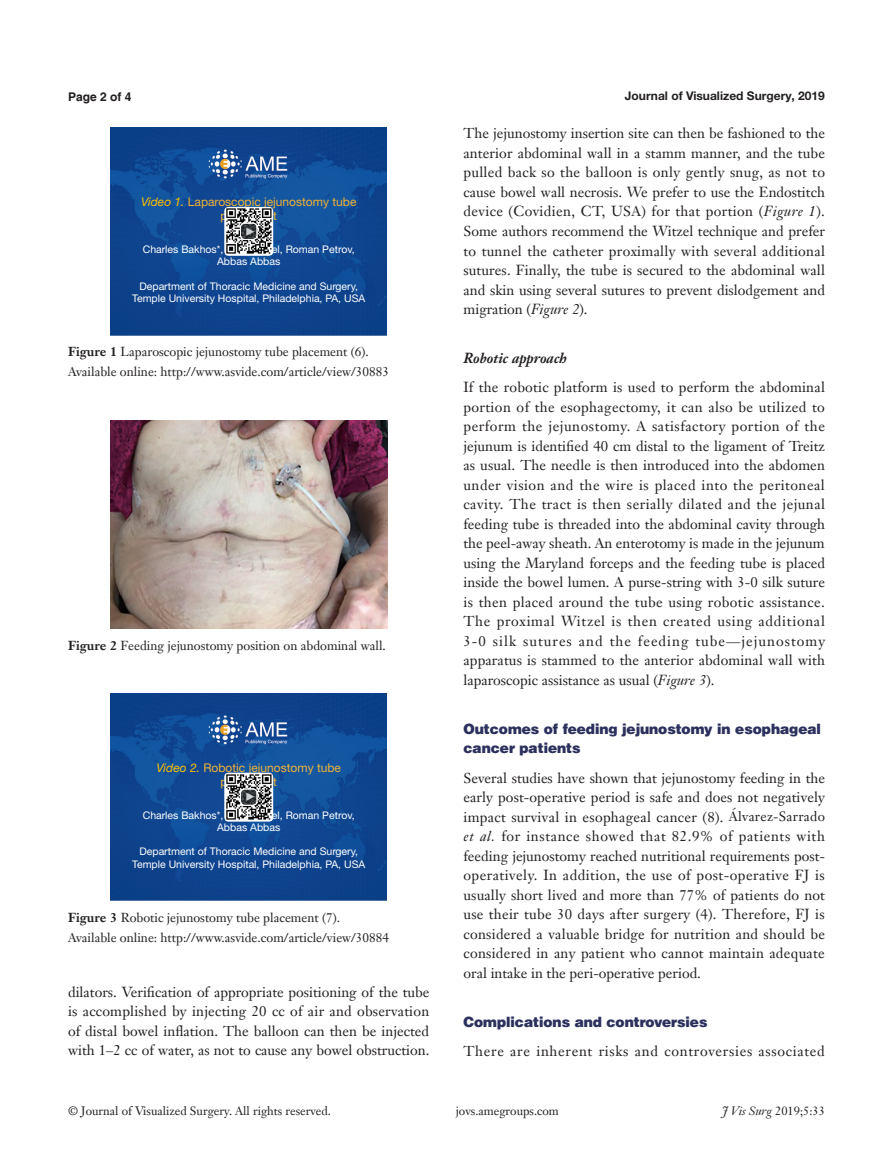
<style>
.page{position:relative;width:893px;height:1170px;background:#fff}
.page>*{position:absolute;margin:0;border:0;box-sizing:border-box;transform-origin:0 0}
.t1{font:14.25px/19.5px "Janson Text LT";color:#231f20;text-align:justify}
.t2{font:900 14.25px/19.5px "Helvetica";color:#2c305d}
.t3{font:14.25px "Janson Text LT";letter-spacing:.05em;color:#231f20}
.t4{font:italic 700 14.25px "Janson Text LT";color:#231f20}
.t5{font:12.75px "Janson Text LT";color:#231f20}
.t6{font:12px "Janson Text LT";color:#231f20}
.t7{font:12px "Helvetica Neue LT Pro";color:#efb337}
.t8{font:700 12px "Helvetica Neue LT Pro";color:#231f20}
.t9{font:700 12px "Helvetica";color:#231f20}
.t10{font:11.55px "Times New Roman";color:#fff}
.t11{font:10.5px/12.3px "Helvetica Neue LT Pro";color:#fff;text-align:center}
.s1{font-style:italic;color:#ffc000}
.s2{font-weight:700}
.s3{font-style:italic}
.s4{font-size:13.5px}
</style>
<div class="page">
<img style="left:111px;top:420px;width:276px;height:208px">
<img style="left:111px;top:128px;width:276px;height:207px">
<svg style="left:224px;top:207px;width:49px;height:49px"></svg>
<img style="left:225px;top:208px;width:47px;height:47px">
<svg style="left:240px;top:223px;width:17px;height:16px"></svg>
<div style="left:240px;top:223px;width:17px;height:17px;border:1px solid #fff;border-radius:4px"></div>
<img style="left:111px;top:693px;width:276px;height:207px">
<svg style="left:224px;top:772px;width:49px;height:49px"></svg>
<img style="left:225px;top:773px;width:47px;height:47px">
<svg style="left:240px;top:788px;width:17px;height:17px"></svg>
<div style="left:240px;top:788px;width:17px;height:17px;border:1px solid #fff;border-radius:4px"></div>
<p class="t9" style="left:68px;top:89px;width:65px">Page 2 of 4</p>
<p class="t7" style="left:141px;top:195px;width:217px"><span class="s1">Video 1.</span> Laparoscopic jejunostomy tube</p>
<p class="t11" style="left:143px;top:243px;width:213px">Charles Bakhos*, Shrey Patel, Roman Petrov,<br>Abbas Abbas</p>
<p class="t11" style="left:132px;top:280px;width:235px">Department of Thoracic Medicine and Surgery,<br>Temple University Hospital, Philadelphia, PA, USA</p>
<p class="t10" style="left:259px;top:225px;width:13px;rotate:90deg">▲</p>
<p class="t5" style="left:68px;top:344px;width:302px"><span class="s2">Figure 1</span> Laparoscopic jejunostomy tube placement (6).</p>
<p class="t5" style="left:68px;top:363px;width:322px">Available online: http://www.asvide.com/article/view/30883</p>
<p class="t5" style="left:68px;top:637px;width:319px"><span class="s2">Figure 2</span> Feeding jejunostomy position on abdominal wall.</p>
<p class="t7" style="left:156px;top:760px;width:186px"><span class="s1">Video 2.</span> Robotic jejunostomy tube</p>
<p class="t11" style="left:143px;top:808px;width:213px">Charles Bakhos*, Shrey Patel, Roman Petrov,<br>Abbas Abbas</p>
<p class="t11" style="left:132px;top:845px;width:235px">Department of Thoracic Medicine and Surgery,<br>Temple University Hospital, Philadelphia, PA, USA</p>
<p class="t10" style="left:259px;top:791px;width:13px;rotate:90deg">▲</p>
<p class="t5" style="left:68px;top:909px;width:273px"><span class="s2">Figure 3</span> Robotic jejunostomy tube placement (7).</p>
<p class="t5" style="left:68px;top:929px;width:322px">Available online: http://www.asvide.com/article/view/30884</p>
<p class="t1" style="left:68px;top:981px;width:363px">dilators. Verification of appropriate positioning of the tube is accomplished by injecting 20 cc of air and observation of distal bowel inflation. The balloon can then be injected with 1–2 cc of water, as not to cause any bowel obstruction.</p>
<p class="t8" style="left:625px;top:88px;width:202px">Journal of Visualized Surgery, 2019</p>
<p class="t1" style="left:463px;top:124px;width:363px">The jejunostomy insertion site can then be fashioned to the anterior abdominal wall in a stamm manner, and the tube pulled back so the balloon is only gently snug, as not to cause bowel wall necrosis. We prefer to use the Endostitch device (Covidien, CT, USA) for that portion (<span class="s3">Figure 1</span>).<br>Some authors recommend the Witzel technique and prefer to tunnel the catheter proximally with several additional sutures. Finally, the tube is secured to the abdominal wall and skin using several sutures to prevent dislodgement and migration (<span class="s3">Figure 2</span>).</p>
<p class="t4" style="left:463px;top:349px;width:105px">Robotic approach</p>
<p class="t1" style="left:463px;top:377px;width:363px">If the robotic platform is used to perform the abdominal portion of the esophagectomy, it can also be utilized to perform the jejunostomy. A satisfactory portion of the jejunum is identified 40 cm distal to the ligament of Treitz as usual. The needle is then introduced into the abdomen under vision and the wire is placed into the peritoneal cavity. The tract is then serially dilated and the jejunal feeding tube is threaded into the abdominal cavity through the peel-away sheath. An enterotomy is made in the jejunum using the Maryland forceps and the feeding tube is placed inside the bowel lumen. A purse-string with 3-0 silk suture is then placed around the tube using robotic assistance.<br>The proximal Witzel is then created using additional 3-0 silk sutures and the feeding tube—jejunostomy apparatus is stammed to the anterior abdominal wall with laparoscopic assistance as usual (<span class="s3">Figure 3</span>).</p>
<p class="t2" style="left:463px;top:718px;width:359px">Outcomes of feeding jejunostomy in esophageal cancer patients</p>
<p class="t1" style="left:463px;top:767px;width:363px">Several studies have shown that jejunostomy feeding in the early post-operative period is safe and does not negatively impact survival in esophageal cancer (8). <span class="s4">Álvarez-Sarrado </span><span class="s3">et al.</span> for instance showed that 82.9% of patients with feeding jejunostomy reached nutritional requirements post&shy;operatively. In addition, the use of post-operative FJ is usually short lived and more than 77% of patients do not use their tube 30 days after surgery (4). Therefore, FJ is considered a valuable bridge for nutrition and should be considered in any patient who cannot maintain adequate oral intake in the peri-operative period.</p>
<p class="t2" style="left:463px;top:1011px;width:245px">Complications and controversies</p>
<p class="t3" style="left:463px;top:1041px;width:363px">There are inherent risks and controversies associated</p>
<p class="t6" style="left:68px;top:1103px;width:264px">© Journal of Visualized Surgery. All rights reserved.</p>
<p class="t6" style="left:456px;top:1103px;width:105px">jovs.amegroups.com</p>
<p class="t6" style="left:722px;top:1103px;width:104px"><span class="s3">J Vis Surg</span> 2019;5:33</p>
</div>
